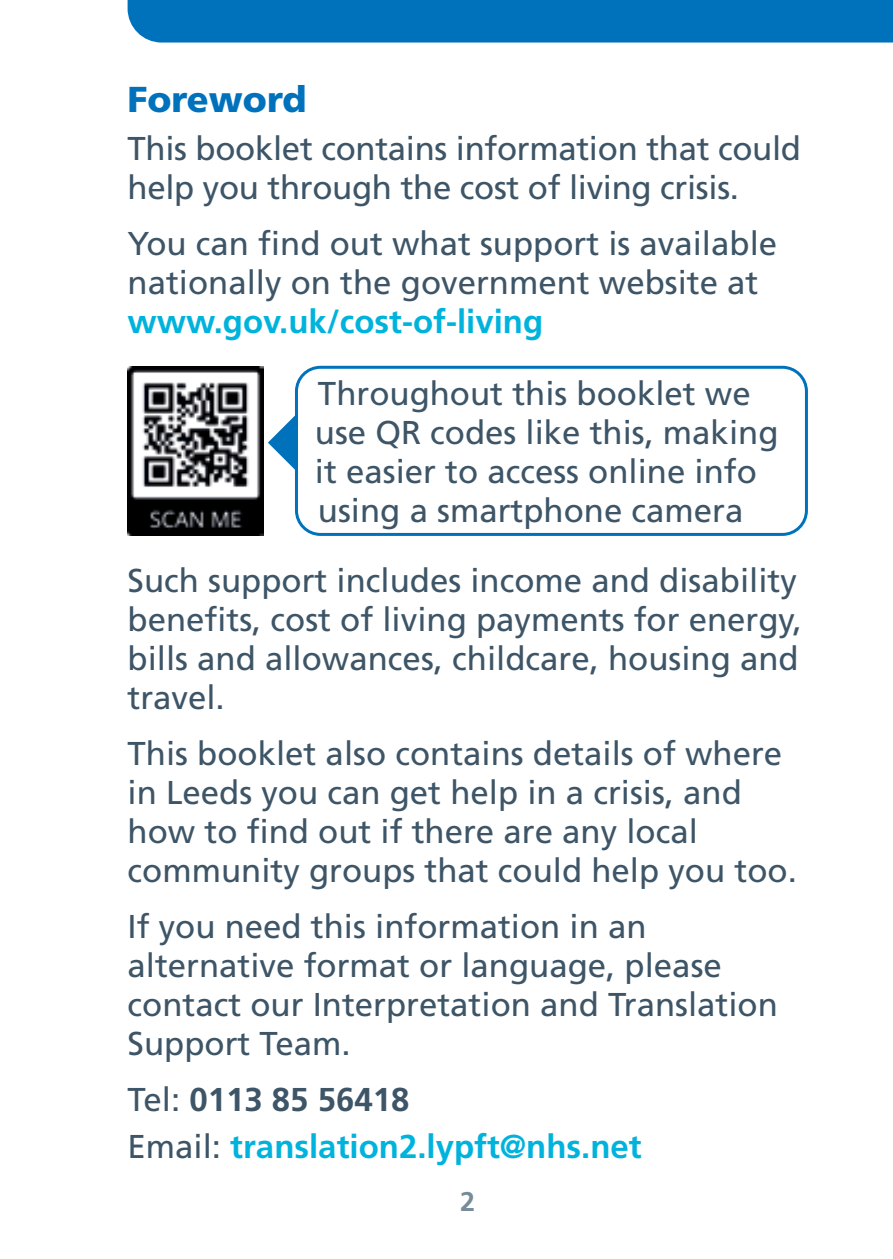
<style>
.page{position:relative;width:893px;height:1259px;background:#fff}
.page>*{position:absolute;margin:0;border:0;box-sizing:border-box;transform-origin:0 0}
.t1{font:900 36px "Frutiger LT Std";color:#0072bc}
.t2{font:33px/39px "Frutiger LT Std";color:#3d5567}
.t3{font:700 33px/47.4px "Frutiger LT Std";color:#00b3dc}
.t4{font:700 27px "Frutiger LT Std";color:#768d99}
.s1{font-weight:400;color:#3d5567}
.s2{color:#3d5567}
</style>
<div class="page">
<img style="left:128px;top:366px;width:136px;height:169px">
<div style="left:128px;top:0;width:765px;height:43px;background:#0072bc"></div>
<div style="left:295px;top:366px;width:513px;height:170px;border:3px solid #0072bc;border-radius:24px"></div>
<svg style="left:268px;top:412px;width:30px;height:61px"></svg>
<p class="t1" style="left:128px;top:78px;width:180px">Foreword</p>
<p class="t2" style="left:128px;top:129px;width:675px">This booklet contains information that could help you through the cost of living crisis.</p>
<p class="t2" style="left:128px;top:224px;width:651px">You can find out what support is available nationally on the government website at</p>
<p class="t3" style="left:128px;top:298px;width:417px">www.gov.uk/cost-of-living</p>
<p class="t2" style="left:315px;top:374px;width:465px">Throughout this booklet we use QR codes like this, making it easier to access online info using a smartphone camera</p>
<p class="t2" style="left:128px;top:561px;width:676px">Such support includes income and disability benefits, cost of living payments for energy, bills and allowances, childcare, housing and travel.</p>
<p class="t2" style="left:128px;top:734px;width:671px">This booklet also contains details of where in Leeds you can get help in a crisis, and how to find out if there are any local community groups that could help you too.</p>
<p class="t2" style="left:128px;top:907px;width:652px">If you need this information in an alternative format or language, please contact our Interpretation and Translation Support Team.</p>
<p class="t3" style="left:128px;top:1075px;width:516px"><span class="s1">Tel:</span> <span class="s2">0113 85 56418<br></span><span class="s1">Email:</span> translation2.lypft@nhs.net</p>
<p class="t4" style="left:460px;top:1186px;width:17px">2</p>
</div>
